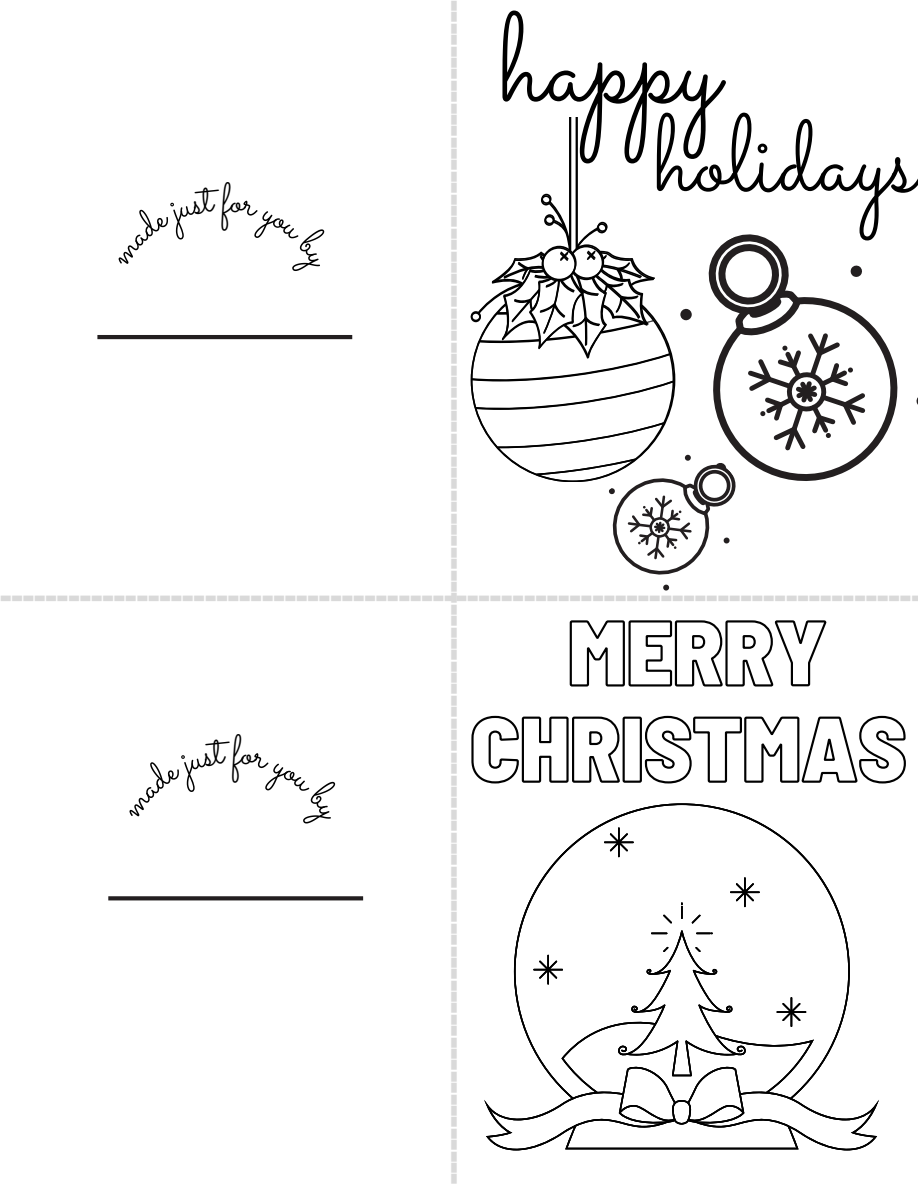
<style>
.page{position:relative;width:918px;height:1188px;background:#fff}
.page>*{position:absolute;margin:0;border:0;box-sizing:border-box;transform-origin:0 0}
.t1{font:126.6px "Sacramento";color:#000}
.t2{font:109.05px "Sacramento";color:#000}
.t3{font:800 36px "Open Sans";color:#d9d9d9}
</style>
<div class="page">
<svg style="left:872px;top:325px;width:26px;height:128px"></svg>
<svg style="left:916px;top:397px;width:2px;height:8px"></svg>
<svg style="left:608px;top:234px;width:264px;height:357px"></svg>
<svg style="left:471px;top:117px;width:203px;height:365px"></svg>
<svg style="left:484px;top:803px;width:395px;height:348px"></svg>
<svg style="left:569px;top:620px;width:258px;height:67px"></svg>
<svg style="left:471px;top:715px;width:435px;height:69px"></svg>
<svg style="left:97px;top:335px;width:255px;height:4px"></svg>
<svg style="left:108px;top:896px;width:255px;height:4px"></svg>
<p class="t3" style="left:483px;top:0;width:1186px;rotate:90deg">--------------------------------------------------------------------------------------------------------</p>
<h1 class="t1" style="left:500px;top:-17px;width:221px">happy</h1>
<h2 class="t2" style="left:655px;top:89px;width:265px">holidays</h2>
<p class="t3" style="left:0;top:570px;width:924px">---------------------------------------------------------------------------------</p>
</div>
